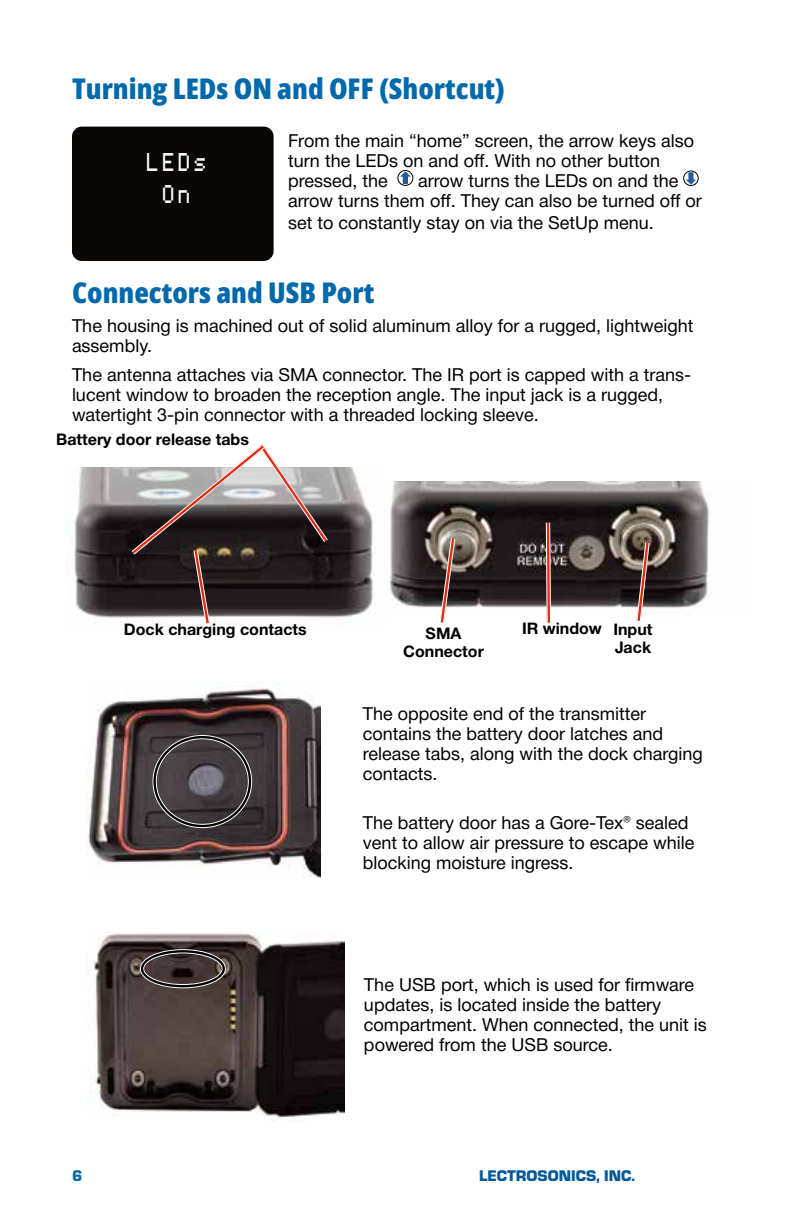
<style>
.page{position:relative;width:792px;height:1224px;background:#fff}
.page>*{position:absolute;margin:0;border:0;box-sizing:border-box;transform-origin:0 0}
.t1{font:800 28.4px "Open Sans Condensed";color:#0069ac;scale:1.05 1}
.t2{font:20.6px/31.8px "Apple";letter-spacing:-.025em;color:#f9fafa;text-align:center;scale:.79 1}
.t3{font:18px/20px "Helvetica Neue";color:#000}
.t4{font:700 16px/18px "Helvetica Neue";color:#000;text-align:center}
.t5{font:900 16px "Eurostile";color:#005a97}
.t6{font:900 16px "Eurostile";color:#0069ac}
</style>
<div class="page">
<div style="left:72px;top:127px;width:202px;height:134px;background:#0a0705;border-radius:10px"></div>
<svg style="left:400px;top:171px;width:11px;height:13px"></svg>
<div style="left:398px;top:170px;width:15px;height:16px;border:1px solid #000;border-radius:50%"></div>
<svg style="left:686px;top:172px;width:10px;height:13px"></svg>
<div style="left:683px;top:171px;width:15px;height:15px;border:1px solid #000;border-radius:50%"></div>
<img style="left:87px;top:684px;width:234px;height:194px">
<div style="left:153px;top:735px;width:99px;height:93px;border:4px solid #000;border-radius:50%"></div>
<img style="left:86px;top:931px;width:258px;height:190px">
<div style="left:140px;top:949px;width:86px;height:39px;border:4px solid #000;border-radius:50%"></div>
<div style="left:140px;top:949px;width:86px;height:39px;border:1px solid #fff;border-radius:50%"></div>
<div style="left:143px;top:953px;width:79px;height:32px;border:1px solid #fff;border-radius:50%"></div>
<img style="left:74px;top:467px;width:302px;height:152px">
<svg style="left:127px;top:444px;width:205px;height:180px"></svg>
<img style="left:390px;top:482px;width:320px;height:127px">
<svg style="left:634px;top:538px;width:18px;height:83px"></svg>
<svg style="left:437px;top:534px;width:21px;height:89px"></svg>
<svg style="left:544px;top:519px;width:9px;height:104px"></svg>
<h1 class="t1" style="left:72px;top:69px;width:414px">Turning LEDs ON and OFF (Shortcut)</h1>
<p class="t2" style="left:145px;top:149px;width:82px">LEDs<br>On</p>
<p class="t3" style="left:288px;top:131px;width:408px">From the main “home” screen, the arrow keys also turn the LEDs on and off. With no other button pressed, the</p>
<p class="t3" style="left:288px;top:171px;width:415px;text-indent:130px">arrow turns the LEDs on and the arrow turns them off. They can also be turned off or</p>
<p class="t3" style="left:288px;top:213px;width:367px">set to constantly stay on via the SetUp menu.</p>
<h1 class="t1" style="left:72px;top:273px;width:289px">Connectors and USB Port</h1>
<p class="t3" style="left:72px;top:317px;width:623px">The housing is machined out of solid aluminum alloy for a rugged, lightweight assembly.</p>
<p class="t3" style="left:72px;top:366px;width:621px">The antenna attaches via SMA connector. The IR port is capped with a trans&shy;lucent window to broaden the reception angle. The input jack is a rugged, watertight 3-pin connector with a threaded locking sleeve.</p>
<p class="t4" style="left:56px;top:431px;width:194px">Battery door release tabs</p>
<p class="t4" style="left:522px;top:620px;width:81px">IR window</p>
<p class="t4" style="left:124px;top:621px;width:184px">Dock charging contacts</p>
<p class="t4" style="left:403px;top:624px;width:82px">SMA<br>Connector</p>
<p class="t4" style="left:613px;top:621px;width:41px;text-align:left">Input<br>Jack</p>
<p class="t3" style="left:363px;top:704px;width:341px">The opposite end of the transmitter contains the battery door latches and release tabs, along with the dock charging contacts.</p>
<p class="t3" style="left:363px;top:813px;width:333px">The battery door has a Gore-Tex® sealed vent to allow air pressure to escape while blocking moisture ingress.</p>
<p class="t3" style="left:364px;top:976px;width:344px">The USB port, which is used for firmware updates, is located inside the battery compartment. When connected, the unit is powered from the USB source.</p>
<p class="t6" style="left:72px;top:1164px;width:12px">6</p>
<p class="t5" style="left:479px;top:1164px;width:157px">LECTROSONICS, INC.</p>
</div>
